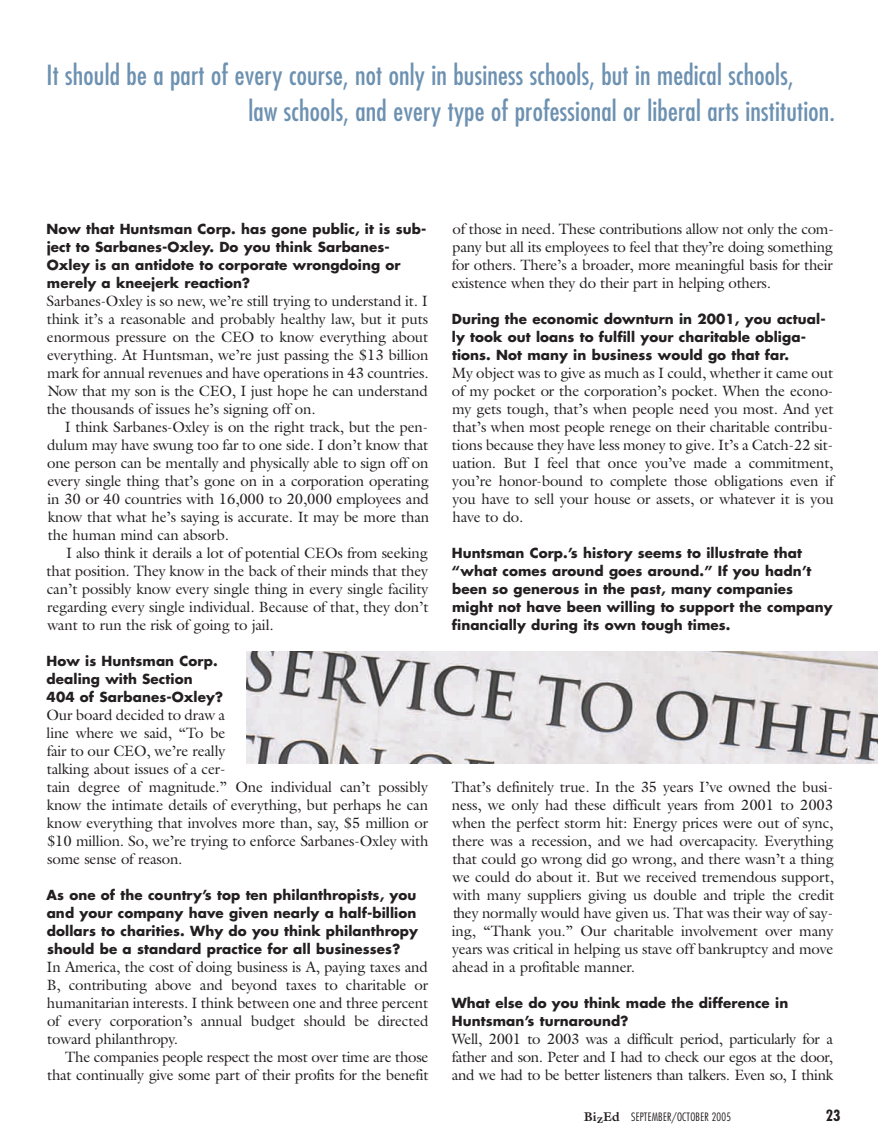
<style>
.page{position:relative;width:878px;height:1148px;background:#fff}
.page>*{position:absolute;margin:0;border:0;box-sizing:border-box;transform-origin:0 0}
.t1{font:condensed 27px/36px "Futura";letter-spacing:.01em;color:#6d91b1}
.t2{font:15px/18px "Galliard";letter-spacing:-.01em;color:#231f20;text-align:justify}
.t3{font:700 condensed 15px "Futura";color:#231f20}
.t4{font:700 13.5px/18px "Futura";letter-spacing:.005em;color:#231f20}
.t5{font:300 condensed 11.25px "Futura";letter-spacing:.02em;color:#231f20}
.s1{font-family:"Galliard";font-weight:700;font-stretch:normal;font-size:12.75px}
</style>
<div class="page">
<img style="left:246px;top:651px;width:632px;height:113px">
<h1 class="t1" style="left:248px;top:59px;width:588px;text-indent:-202px">It should be a part of every course, not only in business schools, but in medical schools,<br>law schools, and every type of professional or liberal arts institution.</h1>
<p class="t4" style="left:46px;top:221px;width:381px">Now that Huntsman Corp. has gone public, it is sub&shy;ject to Sarbanes-Oxley. Do you think Sarbanes-Oxley is an antidote to corporate wrongdoing or merely a kneejerk reaction?</p>
<p class="t2" style="left:46px;top:292px;width:383px">Sarbanes-Oxley is so new, we’re still trying to understand it. I think it’s a reasonable and probably healthy law, but it puts enormous pressure on the CEO to know everything about everything. At Huntsman, we’re just passing the $13 billion mark for annual revenues and have operations in 43 countries.<br>Now that my son is the CEO, I just hope he can understand the thousands of issues he’s signing off on.</p>
<p class="t2" style="left:47px;top:418px;width:383px;text-indent:18px">I think Sarbanes-Oxley is on the right track, but the pen&shy;dulum may have swung too far to one side. I don’t know that one person can be mentally and physically able to sign off on every single thing that’s gone on in a corporation operating in 30 or 40 countries with 16,000 to 20,000 employees and know that what he’s saying is accurate. It may be more than the human mind can absorb.</p>
<p class="t2" style="left:47px;top:544px;width:383px;text-indent:19px">I also think it derails a lot of potential CEOs from seeking that position. They know in the back of their minds that they can’t possibly know every single thing in every single facility regarding every single individual. Because of that, they don’t want to run the risk of going to jail.</p>
<p class="t4" style="left:46px;top:653px;width:178px">How is Huntsman Corp. dealing with Section<br>404 of Sarbanes-Oxley?</p>
<p class="t2" style="left:46px;top:706px;width:383px;text-align:left">Our board decided to draw a<br>line where we said, “To be<br>fair to our CEO, we’re really<br>talking about issues of a cer-<br>tain degree of magnitude.” One individual can’t possibly know the intimate details of everything, but perhaps he can know everything that involves more than, say, $5 million or $10 million. So, we’re trying to enforce Sarbanes-Oxley with some sense of reason.</p>
<p class="t4" style="left:46px;top:887px;width:373px">As one of the country’s top ten philanthropists, you and your company have given nearly a half-billion dollars to charities. Why do you think philanthropy should be a standard practice for all businesses?</p>
<p class="t2" style="left:46px;top:958px;width:383px">In America, the cost of doing business is A, paying taxes and B, contributing above and beyond taxes to charitable or humanitarian interests. I think between one and three percent of every corporation’s annual budget should be directed toward philanthropy.</p>
<p class="t2" style="left:47px;top:1048px;width:383px;text-align:right">The companies people respect the most over time are those that continually give some part of their profits for the benefit</p>
<p class="t2" style="left:451px;top:220px;width:383px">of those in need. These contributions allow not only the com&shy;pany but all its employees to feel that they’re doing something for others. There’s a broader, more meaningful basis for their existence when they do their part in helping others.</p>
<p class="t4" style="left:452px;top:311px;width:375px">During the economic downturn in 2001, you actual&shy;ly took out loans to fulfill your charitable obliga&shy;tions. Not many in business would go that far.</p>
<p class="t2" style="left:452px;top:364px;width:383px">My object was to give as much as I could, whether it came out of my pocket or the corporation’s pocket. When the econo&shy;my gets tough, that’s when people need you most. And yet that’s when most people renege on their charitable contribu&shy;tions because they have less money to give. It’s a Catch-22 sit&shy;uation. But I feel that once you’ve made a commitment, you’re honor-bound to complete those obligations even if you have to sell your house or assets, or whatever it is you have to do.</p>
<p class="t4" style="left:452px;top:545px;width:382px">Huntsman Corp.’s history seems to illustrate that “what comes around goes around.” If you hadn’t been so generous in the past, many companies might not have been willing to support the company financially during its own tough times.</p>
<p class="t2" style="left:452px;top:778px;width:384px">That’s definitely true. In the 35 years I’ve owned the busi&shy;ness, we only had these difficult years from 2001 to 2003 when the perfect storm hit: Energy prices were out of sync, there was a recession, and we had overcapacity. Everything that could go wrong did go wrong, and there wasn’t a thing we could do about it. But we received tremendous support, with many suppliers giving us double and triple the credit they normally would have given us. That was their way of say&shy;ing, “Thank you.” Our charitable involvement over many years was critical in helping us stave off bankruptcy and move ahead in a profitable manner.</p>
<p class="t4" style="left:452px;top:995px;width:338px">What else do you think made the difference in<br>Huntsman’s turnaround?</p>
<p class="t2" style="left:452px;top:1030px;width:383px">Well, 2001 to 2003 was a difficult period, particularly for a father and son. Peter and I had to check our egos at the door, and we had to be better listeners than talkers. Even so, I think</p>
<p class="t5" style="left:584px;top:1112px;width:149px"><span class="s1">BizEd</span> SEPTEMBER/OCTOBER 2005</p>
<p class="t3" style="left:825px;top:1109px;width:16px">23</p>
</div>
